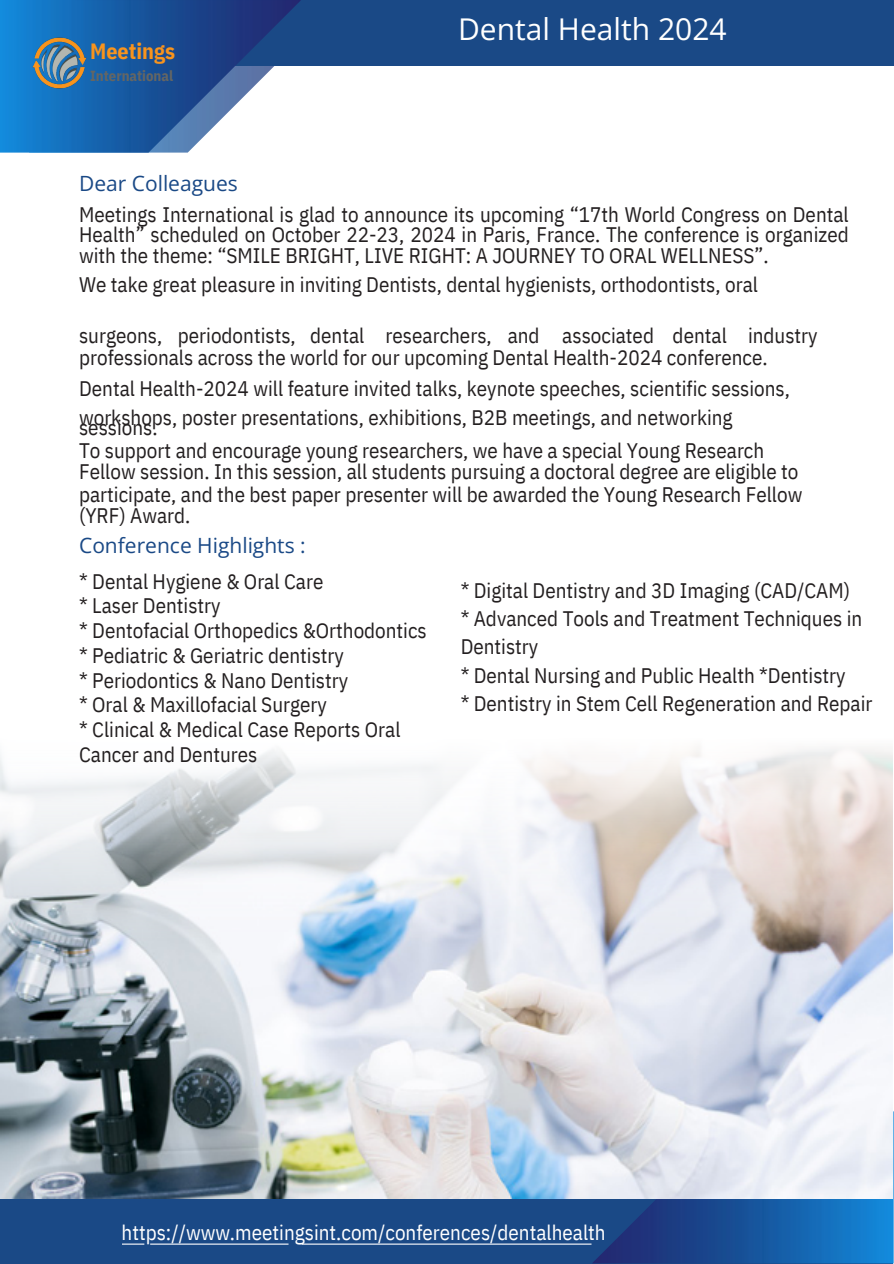
<style>
.page{position:relative;width:894px;height:1264px;background:#fff}
.page>*{position:absolute;margin:0;border:0;box-sizing:border-box;transform-origin:0 0}
.t1{font:30px "Open Sans";color:#fff}
.t2{font:700 22.05px "IBM Plex Sans Cond";color:#f8941d}
.t3{font:21px/24.8px "IBM Plex Sans Cond";color:#231f20}
.t4{font:21px "IBM Plex Sans Cond";color:#fff}
.t5{font:21px "Open Sans";color:#1a4986}
.t6{font:700 14.7px "IBM Plex Sans Cond";color:#656663}
</style>
<div class="page">
<div style="left:0;top:0;width:893px;height:66px;background:#1a4986"></div>
<img style="left:0;top:0;width:301px;height:153px">
<div style="left:0;top:1197px;width:892px;height:66px;background:#1a4986"></div>
<img style="left:25px;top:30px;width:69px;height:66px">
<img style="left:591px;top:1111px;width:302px;height:152px">
<img style="left:0;top:748px;width:892px;height:450px">
<svg style="left:122px;top:1243px;width:469px;height:1px"></svg>
<h2 class="t2" style="left:90px;top:36px;width:86px">Meetings</h2>
<p class="t6" style="left:90px;top:66px;width:84px">International</p>
<h2 class="t5" style="left:79px;top:168px;width:160px">Dear Colleagues</h2>
<p class="t1" style="left:458px;top:8px;width:270px">Dental Health 2024</p>
<h2 class="t3" style="left:79px;top:204px;width:771px;line-height:20.2px;text-align:justify">Meetings International is glad to announce its upcoming “17th World Congress on Dental Health” scheduled on October 22-23, 2024 in Paris, France. The conference is organized with the theme: “SMILE BRIGHT, LIVE RIGHT: A JOURNEY TO ORAL WELLNESS”.</h2>
<h2 class="t3" style="left:79px;top:272px;width:680px">We take great pleasure in inviting Dentists, dental hygienists, orthodontists, oral</h2>
<h2 class="t3" style="left:79px;top:322px;width:85px">surgeons,</h2>
<h2 class="t3" style="left:178px;top:322px;width:119px">periodontists,</h2>
<h2 class="t3" style="left:310px;top:322px;width:56px">dental</h2>
<h2 class="t3" style="left:385px;top:322px;width:108px">researchers,</h2>
<h2 class="t3" style="left:507px;top:322px;width:33px">and</h2>
<h2 class="t3" style="left:562px;top:322px;width:93px">associated</h2>
<h2 class="t3" style="left:672px;top:322px;width:56px">dental</h2>
<h2 class="t3" style="left:747px;top:322px;width:71px">industry</h2>
<h2 class="t3" style="left:79px;top:342px;width:712px;line-height:29.8px">professionals across the world for our upcoming Dental Health-2024 conference.<br>Dental Health-2024 will feature invited talks, keynote speeches, scientific sessions, workshops, poster presentations, exhibitions, B2B meetings, and networking</h2>
<h2 class="t3" style="left:79px;top:416px;width:724px;line-height:21.9px">sessions.<br>To support and encourage young researchers, we have a special Young Research Fellow session. In this session, all students pursuing a doctoral degree are eligible to participate, and the best paper presenter will be awarded the Young Research Fellow (YRF) Award.</h2>
<h2 class="t5" style="left:79px;top:531px;width:228px">Conference Highlights :</h2>
<h2 class="t3" style="left:460px;top:576px;width:413px;line-height:28.2px">* Digital Dentistry and 3D Imaging (CAD/CAM)<br>* Advanced Tools and Treatment Techniques in Dentistry<br>* Dental Nursing and Public Health *Dentistry<br>* Dentistry in Stem Cell Regeneration and Repair</h2>
<h1 class="t3" style="left:79px;top:568px;width:349px">* Dental Hygiene &amp; Oral Care<br>* Laser Dentistry<br>* Dentofacial Orthopedics &amp;Orthodontics * Pediatric &amp; Geriatric dentistry<br>* Periodontics &amp; Nano Dentistry<br>* Oral &amp; Maxillofacial Surgery<br>* Clinical &amp; Medical Case Reports Oral<br>Cancer and Dentures</h1>
<p class="t4" style="left:121px;top:1218px;width:485px">https://www.meetingsint.com/conferences/dentalhealth</p>
</div>
